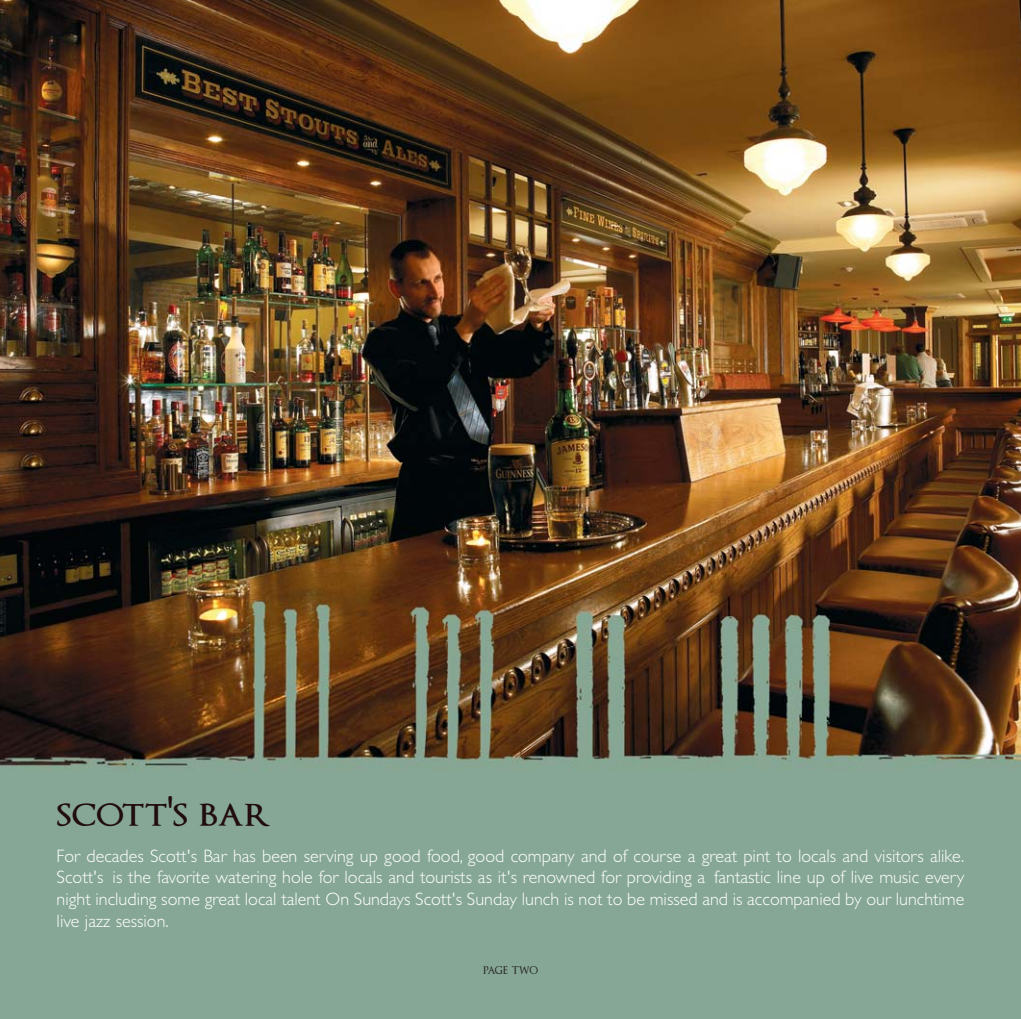
<style>
.page{position:relative;width:1021px;height:1019px;background:#fff}
.page>*{position:absolute;margin:0;border:0;box-sizing:border-box;transform-origin:0 0}
.t1{font:600 40px "Optimus Princeps";color:#210d0d}
.t2{font:300 18px/21.6px "Gill Sans CE";color:#fff;text-align:justify}
.t3{font:14px "Optimus Princeps";letter-spacing:-.035em;color:#231f20}
</style>
<div class="page">
<img style="left:0;top:0;width:1020px;height:1018px">
<h1 class="t1" style="left:57px;top:791px;width:216px">scott's bar</h1>
<p class="t2" style="left:57px;top:846px;width:909px">For decades Scott's Bar has been serving up good food, good company and of course a great pint to locals and visitors alike.<br>Scott's is the favorite watering hole for locals and tourists as it's renowned for providing a fantastic line up of live music every night including some great local talent On Sundays Scott's Sunday lunch is not to be missed and is accompanied by our lunchtime live jazz session.</p>
<p class="t3" style="left:483px;top:961px;width:56px">page two</p>
</div>
